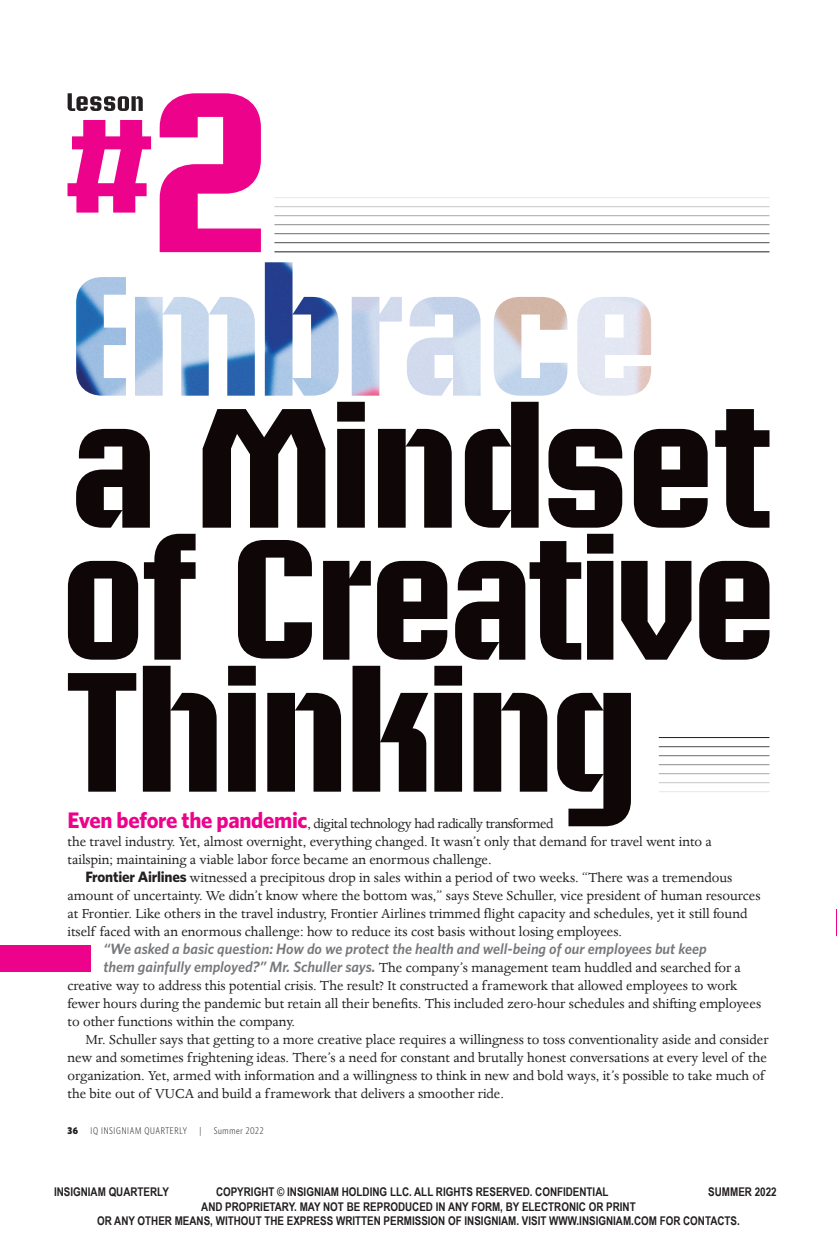
<style>
.page{position:relative;width:837px;height:1242px;background:#fff}
.page>*{position:absolute;margin:0;border:0;box-sizing:border-box;transform-origin:0 0}
.Body_Copy_Justified{font:15px/18px "Dante MT Pro";color:#231f20}
.Body_Copy_Justified-2{font:italic 600 15px "Whitney HTF";color:#76787b}
.t1{font:700 12px "Arial Narrow";color:#231f20}
.t2{font:300 condensed 9.75px "Whitney HTF";letter-spacing:.07em;color:#231f20}
.t3{font:900 condensed 9.75px "Whitney HTF";color:#231f20}
.s1{font-family:"Whitney HTF";font-weight:700;font-size:22.5px;color:#ed028c}
.s2{font-family:"Whitney HTF";font-weight:700}
.s3{font-family:"Whitney HTF";font-weight:600;font-style:italic;color:#76787b}
</style>
<div class="page">
<svg style="left:160px;top:93px;width:101px;height:159px"></svg>
<svg style="left:68px;top:666px;width:563px;height:160px"></svg>
<svg style="left:68px;top:534px;width:128px;height:126px"></svg>
<svg style="left:76px;top:402px;width:694px;height:126px"></svg>
<img style="left:76px;top:262px;width:575px;height:134px">
<svg style="left:68px;top:93px;width:75px;height:18px"></svg>
<svg style="left:68px;top:120px;width:83px;height:93px"></svg>
<hr style="left:274px;top:252px;width:496px;height:1px;background:#231f20">
<hr style="left:274px;top:206px;width:496px;height:1px;background:#c5c6c8">
<hr style="left:274px;top:215px;width:496px;height:1px;background:#a8a9ad">
<hr style="left:274px;top:224px;width:496px;height:1px;background:#8a8c8f">
<hr style="left:274px;top:233px;width:496px;height:1px;background:#6c6d70">
<hr style="left:274px;top:242px;width:496px;height:1px;background:#4b4c4d">
<hr style="left:274px;top:197px;width:496px;height:1px;background:#e6e7e9">
<hr style="left:659px;top:737px;width:111px;height:1px;background:#231f20">
<hr style="left:659px;top:782px;width:111px;height:1px;background:#c5c6c8">
<hr style="left:659px;top:773px;width:111px;height:1px;background:#a8a9ad">
<hr style="left:659px;top:764px;width:111px;height:1px;background:#8a8c8f">
<hr style="left:659px;top:755px;width:111px;height:1px;background:#6c6d70">
<hr style="left:659px;top:746px;width:111px;height:1px;background:#4b4c4d">
<hr style="left:659px;top:791px;width:111px;height:1px;background:#e6e7e9">
<div style="left:0;top:945px;width:91px;height:27px;background:#ed028c"></div>
<svg style="left:836px;top:909px;width:1px;height:27px"></svg>
<svg style="left:203px;top:409px;width:122px;height:119px"></svg>
<svg style="left:323px;top:534px;width:446px;height:126px;fill:#0e0607"></svg>
<svg style="left:238px;top:540px;width:74px;height:119px"></svg>
<p class="Body_Copy_Justified" style="left:68px;top:815px;width:646px"><span class="s1">Even before the pandemic</span>, digital technology had radically transformed<br>the travel industry. Yet, almost overnight, everything changed. It wasn’t only that demand for travel went into a tailspin; maintaining a viable labor force became an enormous challenge.</p>
<p class="Body_Copy_Justified" style="left:68px;top:869px;width:695px;text-indent:18px"><span class="s2">Frontier Airlines</span> witnessed a precipitous drop in sales within a period of two weeks. “There was a tremendous amount of uncertainty. We didn’t know where the bottom was,” says Steve Schuller, vice president of human resources at Frontier. Like others in the travel industry, Frontier Airlines trimmed flight capacity and schedules, yet it still found itself faced with an enormous challenge: how to reduce its cost basis without losing employees.</p>
<p class="Body_Copy_Justified-2" style="left:104px;top:940px;width:605px">“We asked a basic question: How do we protect the health and well-being of our employees but keep</p>
<p class="Body_Copy_Justified" style="left:68px;top:959px;width:695px;text-indent:36px"><span class="s3">them gainfully employed?” Mr. Schuller says.</span> The company’s management team huddled and searched for a creative way to address this potential crisis. The result? It constructed a framework that allowed employees to work fewer hours during the pandemic but retain all their benefits. This included zero-hour schedules and shifting employees to other functions within the company.</p>
<p class="Body_Copy_Justified" style="left:68px;top:1031px;width:703px;text-indent:18px">Mr. Schuller says that getting to a more creative place requires a willingness to toss conventionality aside and consider new and sometimes frightening ideas. There’s a need for constant and brutally honest conversations at every level of the organization. Yet, armed with information and a willingness to think in new and bold ways, it’s possible to take much of the bite out of VUCA and build a framework that delivers a smoother ride.</p>
<p class="t3" style="left:68px;top:1125px;width:12px">36</p>
<p class="t2" style="left:91px;top:1125px;width:98px">IQ INSIGNIAM QUARTERLY</p>
<p class="t2" style="left:199px;top:1125px;width:3px">|</p>
<p class="t2" style="left:214px;top:1125px;width:51px">Summer 2022</p>
<p class="t1" style="left:54px;top:1185px;width:116px">INSIGNIAM QUARTERLY</p>
<p class="t1" style="left:216px;top:1185px;width:394px">COPYRIGHT © INSIGNIAM HOLDING LLC. ALL RIGHTS RESERVED. CONFIDENTIAL</p>
<p class="t1" style="left:708px;top:1185px;width:70px">SUMMER 2022</p>
<p class="t1" style="left:201px;top:1199px;width:436px">AND PROPRIETARY. MAY NOT BE REPRODUCED IN ANY FORM, BY ELECTRONIC OR PRINT</p>
<p class="t1" style="left:97px;top:1214px;width:644px">OR ANY OTHER MEANS, WITHOUT THE EXPRESS WRITTEN PERMISSION OF INSIGNIAM. VISIT WWW.INSIGNIAM.COM FOR CONTACTS.</p>
</div>
